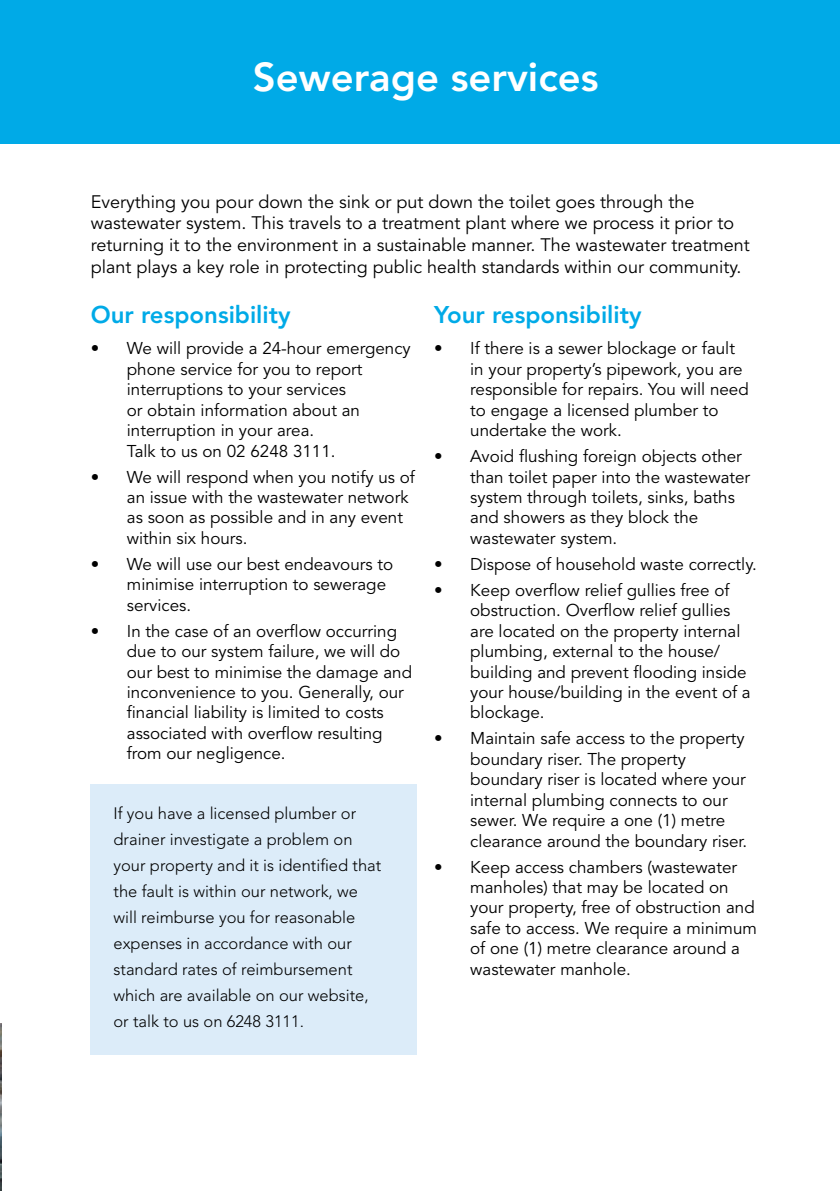
<style>
.page{position:relative;width:840px;height:1191px;background:#fff}
.page>*{position:absolute;margin:0;border:0;box-sizing:border-box;transform-origin:0 0}
.t1{font:800 40px "Avenir LT Std";color:#fff}
.t2{font:800 24px "Avenir LT Std";color:#00aae7}
.t3{font:18px/21.6px "Avenir LT Std";color:#000}
.t4{font:17px/20.4px "Avenir LT Std";color:#000}
.t5{font:300 16.4px/26px "Avenir LT Std";color:#000}
</style>
<div class="page">
<img style="left:0;top:1023px;width:1px;height:168px">
<div style="left:0;top:0;width:839px;height:144px;background:#00aae7"></div>
<div style="left:91px;top:784px;width:326px;height:270px;background:#dcecf9"></div>
<h1 class="t1" style="left:253px;top:54px;width:347px">Sewerage services</h1>
<p class="t3" style="left:91px;top:191px;width:660px">Everything you pour down the sink or put down the toilet goes through the wastewater system. This travels to a treatment plant where we process it prior to returning it to the environment in a sustainable manner. The wastewater treatment plant plays a key role in protecting public health standards within our community.</p>
<h2 class="t2" style="left:91px;top:300px;width:201px">Our responsibility</h2>
<p class="t4" style="left:127px;top:339px;width:285px;text-indent:-36px">• We will provide a 24-hour emergency phone service for you to report interruptions to your services<br>or obtain information about an interruption in your area.<br>Talk to us on 02 6248 3111.</p>
<p class="t4" style="left:127px;top:467px;width:289px;text-indent:-36px">• We will respond when you notify us of an issue with the wastewater network as soon as possible and in any event within six hours.</p>
<p class="t4" style="left:127px;top:554px;width:268px;text-indent:-36px">• We will use our best endeavours to minimise interruption to sewerage services.</p>
<p class="t4" style="left:127px;top:621px;width:286px;text-indent:-36px">• In the case of an overflow occurring due to our system failure, we will do our best to minimise the damage and inconvenience to you. Generally, our financial liability is limited to costs associated with overflow resulting from our negligence.</p>
<h2 class="t2" style="left:434px;top:300px;width:209px">Your responsibility</h2>
<p class="t4" style="left:470px;top:339px;width:280px;text-indent:-36px">• If there is a sewer blockage or fault in your property’s pipework, you are responsible for repairs. You will need to engage a licensed plumber to undertake the work.</p>
<p class="t4" style="left:470px;top:446px;width:281px;text-indent:-36px">• Avoid flushing foreign objects other than toilet paper into the wastewater system through toilets, sinks, baths and showers as they block the wastewater system.</p>
<p class="t4" style="left:434px;top:554px;width:324px">• Dispose of household waste correctly.</p>
<p class="t4" style="left:470px;top:580px;width:282px;text-indent:-36px">• Keep overflow relief gullies free of obstruction. Overflow relief gullies are located on the property internal plumbing, external to the house/ building and prevent flooding inside your house/building in the event of a blockage.</p>
<p class="t4" style="left:470px;top:729px;width:278px;text-indent:-36px">• Maintain safe access to the property boundary riser. The property boundary riser is located where your internal plumbing connects to our sewer. We require a one (1) metre clearance around the boundary riser.</p>
<p class="t4" style="left:470px;top:857px;width:288px;text-indent:-36px">• Keep access chambers (wastewater manholes) that may be located on your property, free of obstruction and safe to access. We require a minimum of one (1) metre clearance around a wastewater manhole.</p>
<p class="t5" style="left:113px;top:800px;width:269px">If you have a licensed plumber or drainer investigate a problem on your property and it is identified that the fault is within our network, we will reimburse you for reasonable expenses in accordance with our standard rates of reimbursement which are available on our website, or talk to us on 6248 3111.</p>
</div>
